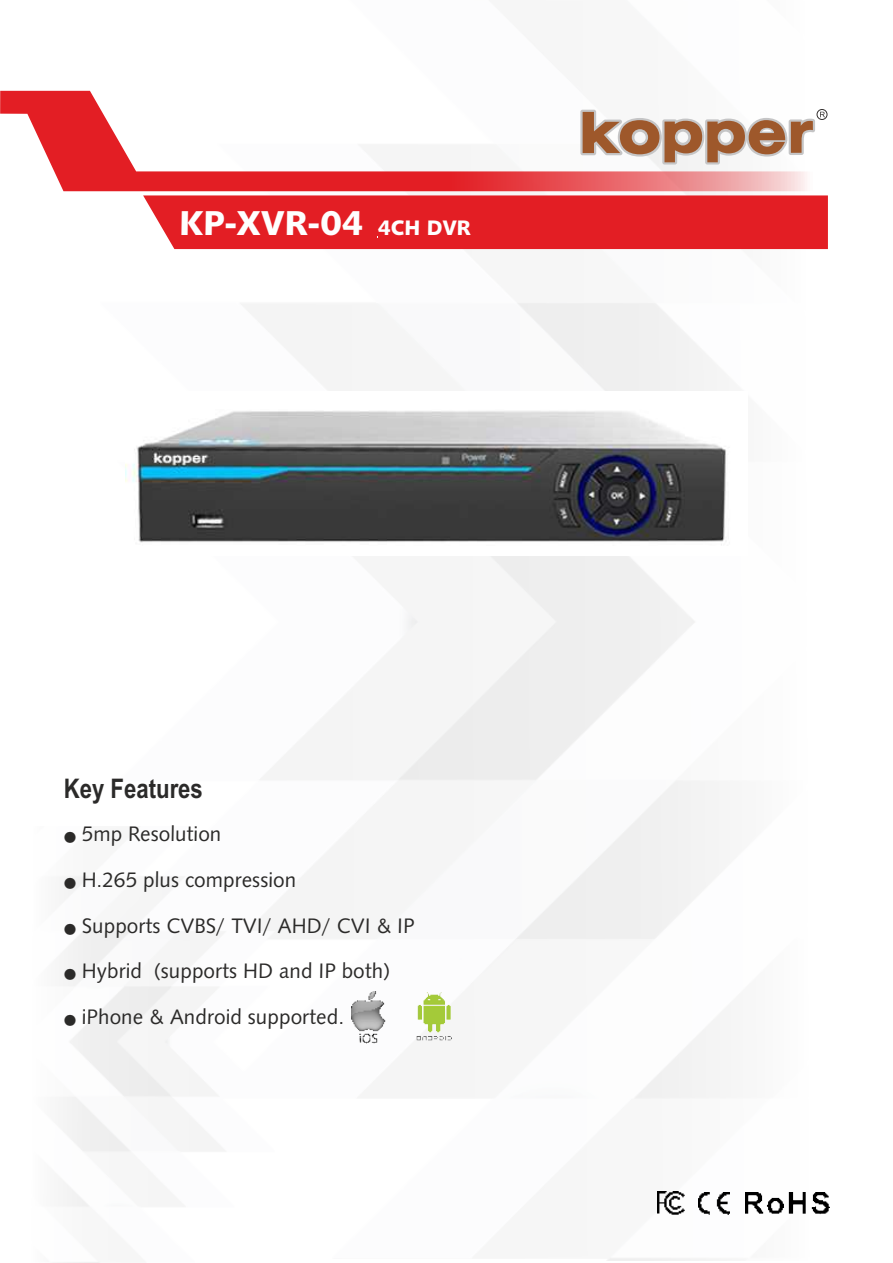
<style>
.page{position:relative;width:893px;height:1263px;background:#fff}
.page>*{position:absolute;margin:0;border:0;box-sizing:border-box;transform-origin:0 0}
.t1{font:34.5px "Humanist 531 BT Black A";color:#fefefe}
.t2{font:700 27px "Arial Narrow";color:#2b2a29}
.t3{font:21px "Humanist 531 BT Roman A";color:#2b2a29}
.s1{font-size:21px}
</style>
<div class="page">
<img style="left:99px;top:191px;width:729px;height:1070px">
<img style="left:63px;top:827px;width:212px;height:434px">
<img style="left:657px;top:1192px;width:28px;height:23px">
<img style="left:699px;top:1192px;width:30px;height:22px">
<img style="left:746px;top:1192px;width:84px;height:23px">
<svg style="left:0;top:91px;width:828px;height:100px"></svg>
<div style="left:143px;top:195px;width:685px;height:54px;background:#e31e24"></div>
<img style="left:352px;top:991px;width:99px;height:52px">
<img style="left:126px;top:391px;width:621px;height:164px">
<h1 class="t1" style="left:179px;top:208px;width:293px">KP-XVR-04 <span class="s1">4CH DVR</span></h1>
<p class="t2" style="left:64px;top:778px;width:141px">Key Features</p>
<p class="t3" style="left:64px;top:825px;width:159px">● 5mp Resolution</p>
<p class="t3" style="left:64px;top:871px;width:234px">● H.265 plus compression</p>
<p class="t3" style="left:64px;top:917px;width:352px">● Supports CVBS/ TVI/ AHD/ CVI &amp; IP</p>
<p class="t3" style="left:64px;top:962px;width:328px">● Hybrid (supports HD and IP both)</p>
<p class="t3" style="left:64px;top:1008px;width:282px">● iPhone &amp; Android supported.</p>
</div>
